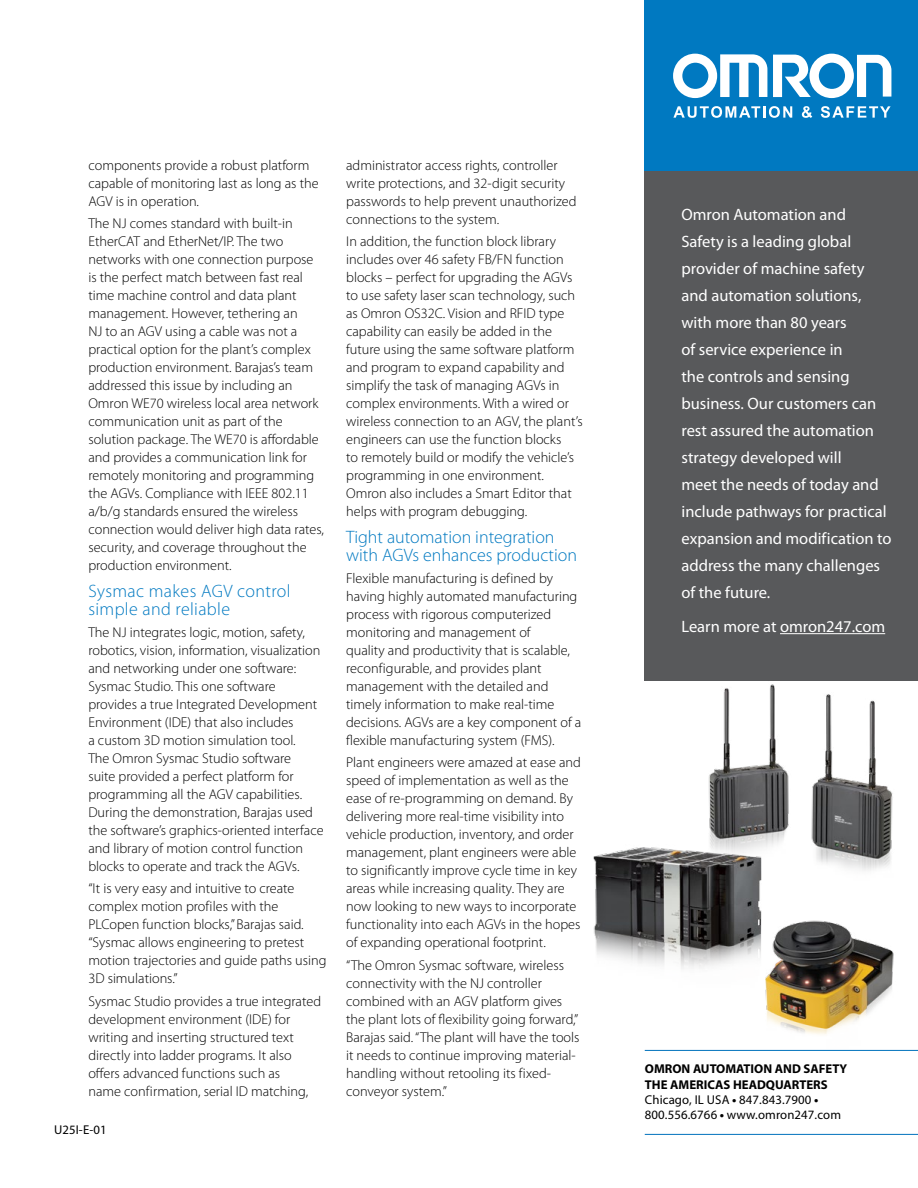
<style>
.page{position:relative;width:918px;height:1188px;background:#fff}
.page>*{position:absolute;margin:0;border:0;box-sizing:border-box;transform-origin:0 0}
.t1{font:300 18px/18px "Myriad Pro";color:#0079c1}
.t2{font:300 18px/18px "Myriad Pro";letter-spacing:.02em;color:#0079c1}
.t3{font:16.5px/27px "Myriad Pro";color:#fff}
.t4{font:300 14.25px/18px "Myriad Pro";color:#000}
.t5{font:12.75px/15.3px "Myriad Pro";letter-spacing:.01em;color:#000}
.s1{font-weight:700}
</style>
<div class="page">
<div style="left:645px;top:0;width:273px;height:171px;background:#0079c1"></div>
<div style="left:645px;top:171px;width:273px;height:509px;background:#58595b"></div>
<hr style="left:780px;top:633px;width:105px;height:1px;background:#fff">
<img style="left:593px;top:847px;width:169px;height:122px">
<img style="left:760px;top:915px;width:139px;height:135px">
<img style="left:697px;top:680px;width:208px;height:220px">
<svg style="left:773px;top:54px;width:118px;height:44px"></svg>
<svg style="left:673px;top:54px;width:94px;height:44px"></svg>
<svg style="left:673px;top:106px;width:119px;height:12px"></svg>
<svg style="left:802px;top:106px;width:10px;height:12px"></svg>
<svg style="left:821px;top:106px;width:70px;height:12px"></svg>
<hr style="left:645px;top:1134px;width:273px;height:1px;background:#0072bc">
<hr style="left:645px;top:1050px;width:273px;height:1px;background:#0072bc">
<p class="t4" style="left:88px;top:156px;width:232px">components provide a robust platform capable of monitoring last as long as the<br>AGV inis operation.</p>
<p class="t4" style="left:88px;top:215px;width:237px">The NJ comes standard with built i n-EtherCAT and EtherNet .I P/ The two networks with one connection purpose is the perfect match between fast real time machine control and data plant management. However, tethering an<br>NJ to an AGV using a cable was not a practical option for the plants’ complex production environment. Barajass’ team addressed this issue by including an Omron WE70 wireless local area network communication unit as part of the solution package. The WE70 is affordable and provides a communication link for remotely monitoring and programming the AGVs. Compliance with IEEE 802.11<br>g/b/a standards ensured the wireless connection would deliver high data rates, security, and coverage throughout the production environment.</p>
<p class="t2" style="left:88px;top:582px;width:204px">Sysmac makes AGV control simple and reliable</p>
<p class="t4" style="left:88px;top:623px;width:237px">The NJ integrates logic, motion, safety, robotics, vision, information, visualization and networking under one software:<br>Sysmac Studio. This one software provides a true Integrated Development Environment (IDE) that also includes<br>a custom D3 motion simulation tool.<br>The Omron Sysmac Studio software<br>suite provided a perfect platform for programming all the AGV capabilities.<br>During the demonstration, Barajas used the softwares’ graphics-oriented interface and library of motion control function blocks to operate and track the AGVs.</p>
<p class="t4" style="left:88px;top:880px;width:240px">isIt“ very easy and intuitive to create complex motion profiles with the PLCopen function blocks” , Barajas said. “Sysmac allows engineering to pretest motion trajectories and guide paths using D3 simulations“.</p>
<p class="t4" style="left:88px;top:992px;width:234px">Sysmac Studio provides a true integrated development environment (IDE) for writing and inserting structured text directly into ladder programs It. also offers advanced functions such as<br>name confirmation, serial ID matching,</p>
<p class="t5" style="left:54px;top:1122px;width:54px">U25 E-I -01</p>
<p class="t4" style="left:346px;top:156px;width:232px">administrator access rights, controller write protections, and 32-digit security passwords to help prevent unauthorized connections to the system.</p>
<p class="t4" style="left:346px;top:232px;width:238px">In addition, the function block library includes over 46 safety FB/FN function blocks – perfect for upgrading the AGVs to use safety laser scan technology, such as Omron OS32 .C Vision and RFID type capability can easily be added in the future using the same software platform and program to expand capability and simplify the task of managing AGVs in complex environments. With a wired or wireless connection to an AGV, the plants’ engineers can use the function blocks<br>to remotely build or modify the vehicles’ programming in one environment.<br>Omron also includes a Smart Editor that helps with program debugging.</p>
<p class="t1" style="left:346px;top:528px;width:233px">Tight automation integration with AGVs enhances production</p>
<p class="t4" style="left:346px;top:569px;width:237px">Flexible manufacturing is defined by having highly automated manufacturing process with rigorous computerized monitoring and management of<br>quality and productivity that is scalable, reconfigurable, and provides plant management with the detailed and timely information to make real-time decisions. AGVs are a key component of a flexible manufacturing system (FMS .(</p>
<p class="t4" style="left:346px;top:754px;width:236px">Plant engineers were amazed at ease and speed of implementation as well as the ease of re-programming on demand. By delivering more real-time visibility into vehicle production, inventory, and order management, plant engineers were able to significantly improve cycle time in key areas while increasing quality. They are now looking to new ways to incorporate functionality into each AGVs in the hopes of expanding operational footprint.</p>
<p class="t4" style="left:346px;top:956px;width:235px">“The Omron Sysmac software, wireless connectivity with the NJ controller combined with an AGV platform gives the plant lots of flexibility going forward“, Barajas said “. The plant will have the tools</p>
<p class="t4" style="left:346px;top:1046px;width:231px">it needs to continue improving material-</p>
<p class="t4" style="left:346px;top:1064px;width:206px">handling without retooling its fixed-</p>
<p class="t4" style="left:346px;top:1082px;width:102px">conveyor system“.</p>
<p class="t3" style="left:681px;top:202px;width:211px">Omron Automation and<br>Safety is a leading global provider of machine safety and automation solutions, with more than 80 years<br>of service experience in<br>the controls and sensing business. Our customers can rest assured the automation strategy developed will<br>meet the needs of today and include pathways for practical expansion and modification to address the many challenges of the future.</p>
<p class="t3" style="left:681px;top:613px;width:205px">Learn more at omron247.com</p>
<p class="t5" style="left:645px;top:1062px;width:204px"><span class="s1">OMRON AUTOMATION AND SAFETY<br>THE AMERICAS HEADQUARTERS<br></span>Chicago IL, USA <span class="s1">•</span> 847.843.7900 <span class="s1">•<br></span>800.556.6766 <span class="s1">•</span> www.omron247.com</p>
</div>
